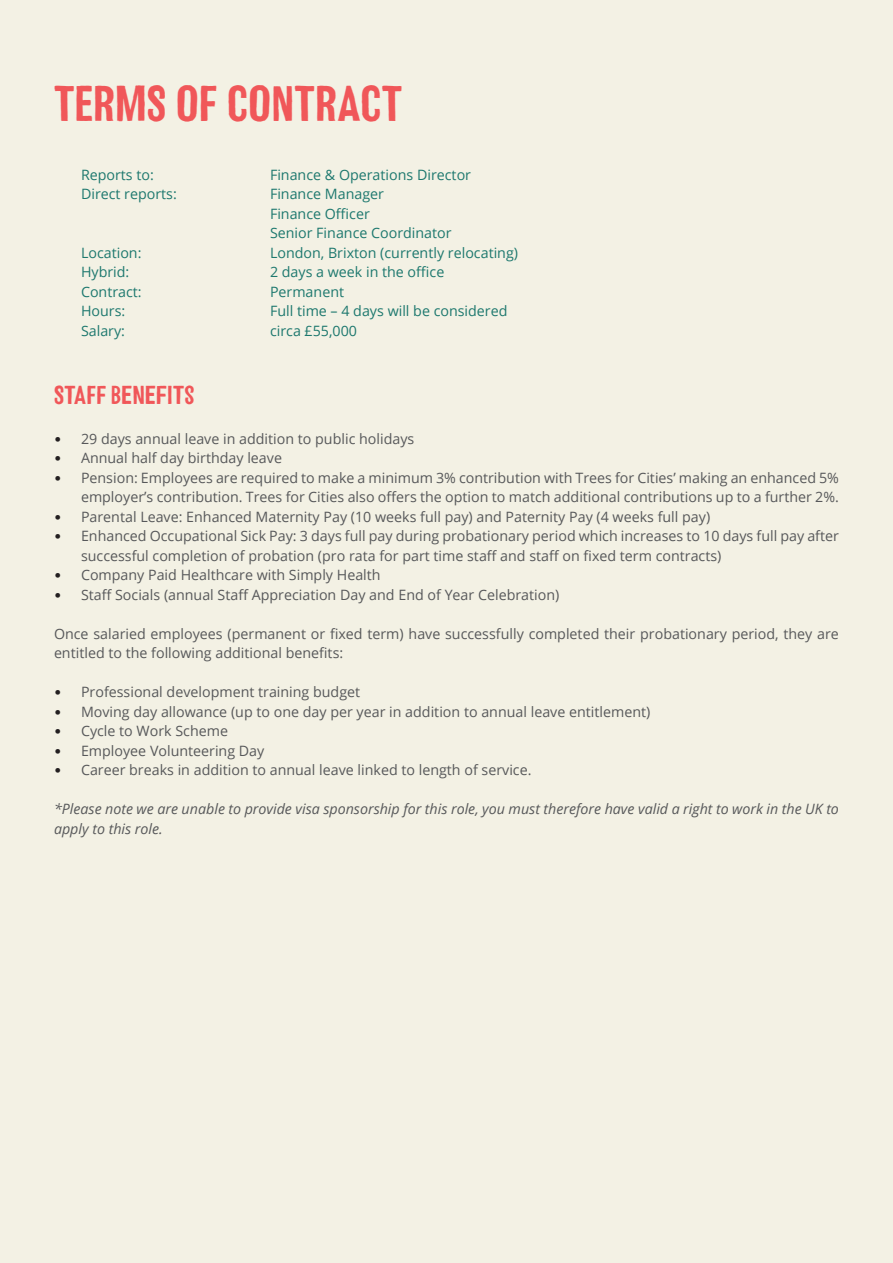
<style>
.page{position:relative;width:893px;height:1263px;background:#f3f1e4}
.page>*{position:absolute;margin:0;border:0;box-sizing:border-box;transform-origin:0 0}
.t1{font:46.5px "Trunk";letter-spacing:-.005em;color:#f05759}
.t2{font:24px "Trunk";letter-spacing:.005em;color:#f05759}
.t3{font:14.25px/19.5px "Open Sans";color:#57585a}
.t4{font:14.25px "Open Sans";color:#1d786e}
.t5{font:italic 14.25px/19.5px "Open Sans";color:#57585a}
.s1{font-family:"Calibri";font-size:15px;color:#231f20}
</style>
<div class="page">
<p class="t1" style="left:54px;top:83px;width:350px">TERMS OF CONTRACT</p>
<p class="t4" style="left:81px;top:165px;width:74px">Reports to:</p>
<p class="t4" style="left:270px;top:165px;width:203px">Finance &amp; Operations Director</p>
<p class="t4" style="left:81px;top:184px;width:97px">Direct reports:</p>
<p class="t4" style="left:270px;top:184px;width:115px">Finance Manager</p>
<p class="t4" style="left:270px;top:204px;width:101px">Finance Officer</p>
<p class="t4" style="left:270px;top:223px;width:183px">Senior Finance Coordinator</p>
<p class="t4" style="left:81px;top:243px;width:62px">Location:</p>
<p class="t4" style="left:270px;top:243px;width:250px">London, Brixton (currently relocating)</p>
<p class="t4" style="left:81px;top:262px;width:50px">Hybrid:</p>
<p class="t4" style="left:270px;top:262px;width:176px">2 days a week in the office</p>
<p class="t4" style="left:81px;top:282px;width:62px">Contract:</p>
<p class="t4" style="left:270px;top:282px;width:76px">Permanent</p>
<p class="t4" style="left:81px;top:301px;width:46px">Hours:</p>
<p class="t4" style="left:270px;top:301px;width:239px">Full time – 4 days will be considered</p>
<p class="t4" style="left:81px;top:321px;width:46px">Salary:</p>
<p class="t4" style="left:270px;top:321px;width:89px">circa £55,000</p>
<p class="t2" style="left:54px;top:385px;width:142px">STAFF BENEFITS</p>
<p class="t3" style="left:54px;top:428px;width:362px"><span class="s1">•</span> 29 days annual leave in addition to public holidays</p>
<p class="t3" style="left:54px;top:448px;width:229px"><span class="s1">•</span> Annual half day birthday leave</p>
<p class="t3" style="left:54px;top:467px;width:786px;text-align:right"><span class="s1">•</span> Pension: Employees are required to make a minimum 3% contribution with Trees for Cities’ making an enhanced 5% employer’s contribution. Trees for Cities also offers the option to match additional contributions up to a further 2%.</p>
<p class="t3" style="left:54px;top:506px;width:658px"><span class="s1">•</span> Parental Leave: Enhanced Maternity Pay (10 weeks full pay) and Paternity Pay (4 weeks full pay)</p>
<p class="t3" style="left:81px;top:526px;width:759px;text-indent:-27px"><span class="s1">•</span> Enhanced Occupational Sick Pay: 3 days full pay during probationary period which increases to 10 days full pay after successful completion of probation (pro rata for part time staff and staff on fixed term contracts)</p>
<p class="t3" style="left:54px;top:565px;width:328px"><span class="s1">•</span> Company Paid Healthcare with Simply Health</p>
<p class="t3" style="left:54px;top:584px;width:507px"><span class="s1">•</span> Staff Socials (annual Staff Appreciation Day and End of Year Celebration)</p>
<p class="t3" style="left:54px;top:623px;width:786px">Once salaried employees (permanent or fixed term) have successfully completed their probationary period, they are entitled to the following additional benefits:</p>
<p class="t3" style="left:54px;top:682px;width:308px"><span class="s1">•</span> Professional development training budget</p>
<p class="t3" style="left:54px;top:701px;width:598px"><span class="s1">•</span> Moving day allowance (up to one day per year in addition to annual leave entitlement)</p>
<p class="t3" style="left:54px;top:721px;width:176px"><span class="s1">•</span> Cycle to Work Scheme</p>
<p class="t3" style="left:54px;top:740px;width:212px"><span class="s1">•</span> Employee Volunteering Day</p>
<p class="t3" style="left:54px;top:760px;width:479px"><span class="s1">•</span> Career breaks in addition to annual leave linked to length of service.</p>
<p class="t5" style="left:54px;top:799px;width:786px">*Please note we are unable to provide visa sponsorship for this role, you must therefore have valid a right to work in the UK to apply to this role.</p>
</div>
